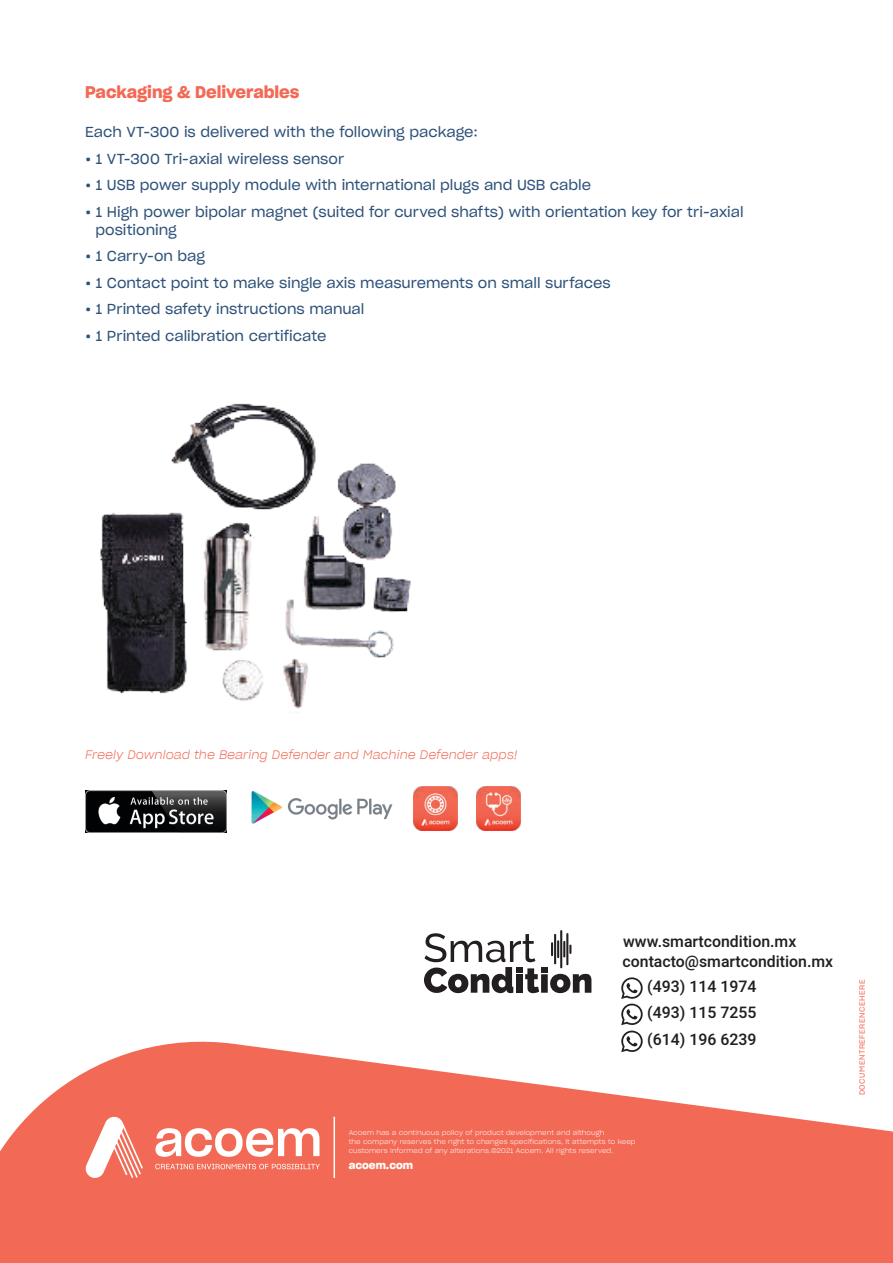
<style>
.page{position:relative;width:893px;height:1263px;background:#fff}
.page>*{position:absolute;margin:0;border:0;box-sizing:border-box;transform-origin:0 0}
.t1{font:16.5px "Sharp Grotesk Sm Bold 20";color:#f26a55}
.t2{font:500 15.9px/25px "Heebo";color:#231f20}
.t3{font:14.25px/26.5px "Sharp Grotesk Book 20";color:#2d5179}
.t4{font:12px "Sharp Grotesk Light Italic 20";color:#f26a55}
.t5{font:10.5px "Sharp Grotesk Sm Bold 20";letter-spacing:.005em;color:#fff}
.t6{font:7.5px "Sharp Grotesk Book 20";letter-spacing:.07em;color:#f26a55}
.t7{font:6.75px/9px "Sharp Grotesk Light 20";letter-spacing:.01em;color:#fff}
.s1{color:#2e5179}
</style>
<div class="page">
<svg style="left:0;top:1041px;width:893px;height:222px;fill:#f26a55"></svg>
<img style="left:100px;top:403px;width:311px;height:310px">
<svg style="left:84px;top:1115px;width:59px;height:63px"></svg>
<svg style="left:156px;top:1128px;width:163px;height:29px"></svg>
<svg style="left:155px;top:1164px;width:165px;height:5px"></svg>
<hr style="left:334px;top:1117px;width:1px;height:61px;background:#fff">
<img style="left:85px;top:790px;width:141px;height:42px">
<img style="left:251px;top:790px;width:142px;height:34px">
<img style="left:413px;top:786px;width:45px;height:45px">
<img style="left:476px;top:786px;width:44px;height:45px">
<svg style="left:424px;top:930px;width:167px;height:64px"></svg>
<svg style="left:619px;top:977px;width:25px;height:75px"></svg>
<p class="t1" style="left:85px;top:79px;width:216px">Packaging &amp; Deliverables</p>
<p class="t3" style="left:85px;top:118px;width:660px"><span class="s1">Each VT-300 is delivered with the following package:<br></span><sup>.</sup> 1 VT-300 Tri-axial wireless sensor<br><sup>.</sup> 1 USB power supply module with international plugs and USB cable<br><sup>.</sup> 1 High power bipolar magnet (suited for curved shafts) with orientation key for tri-axial</p>
<p class="t3" style="left:85px;top:216px;width:527px;text-indent:10px">positioning<br><sup>.</sup> 1 Carry-on bag<br><sup>.</sup> 1 Contact point to make single axis measurements on small surfaces <sup>.</sup> 1 Printed safety instructions manual<br><sup>.</sup> 1 Printed calibration certificate</p>
<p class="t4" style="left:85px;top:745px;width:434px">Freely Download the Bearing Defender and Machine Defender apps!</p>
<p class="t2" style="left:623px;top:929px;width:175px">www.smartcondition.mx</p>
<p class="t2" style="left:647px;top:949px;width:187px;text-indent:-25px">contacto@smartcondition.mx (493) 114 1974</p>
<p class="t2" style="left:647px;top:999px;width:111px;line-height:27px">(493) 115 7255 (614) 196 6239</p>
<p class="t7" style="left:349px;top:1127px;width:288px">Acoem has a continuous policy of product development and although<br>the company reserves the right to changes specifications, it attempts to keep customers informed of any alterations.©2021 Acoem. All rights reserved.</p>
<p class="t5" style="left:349px;top:1157px;width:66px">acoem.com</p>
<p class="t6" style="left:856px;top:1095px;width:117px;rotate:-90deg">DOCUMENTREFERENCEHERE</p>
</div>
